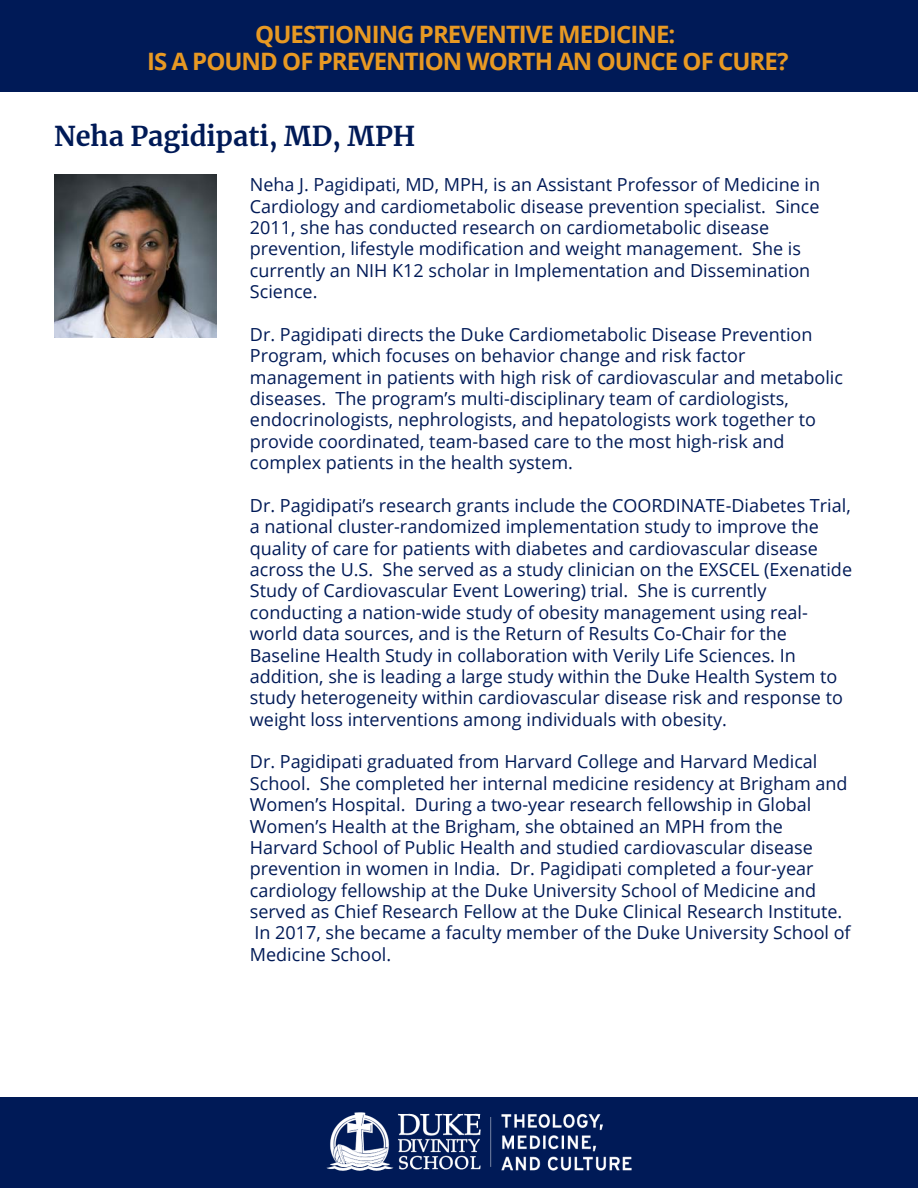
<style>
.page{position:relative;width:918px;height:1188px;background:#fff}
.page>*{position:absolute;margin:0;border:0;box-sizing:border-box;transform-origin:0 0}
.t1{font:700 27px "Merriweather";color:#001a57}
.t2{font:700 24px "Open Sans";letter-spacing:-.04em;color:#e89923}
.t3{font:18px/21.3px "Open Sans";color:#001a57}
</style>
<div class="page">
<div style="left:0;top:1096px;width:918px;height:92px;background:#001a57"></div>
<img style="left:326px;top:1112px;width:306px;height:59px">
<div style="left:0;top:0;width:918px;height:91px;background:#001a57"></div>
<img style="left:54px;top:174px;width:163px;height:163px">
<p class="t2" style="left:255px;top:18px;width:422px">QUESTIONING PREVENTIVE MEDICINE:</p>
<p class="t2" style="left:147px;top:45px;width:643px">IS A POUND OF PREVENTION WORTH AN OUNCE OF CURE?</p>
<p class="t1" style="left:54px;top:120px;width:363px">Neha Pagidipati, MD, MPH</p>
<p class="t3" style="left:250px;top:174px;width:572px">Neha J. Pagidipati, MD, MPH, is an Assistant Professor of Medicine in Cardiology and cardiometabolic disease prevention specialist. Since 2011, she has conducted research on cardiometabolic disease prevention, lifestyle modification and weight management. She is currently an NIH K12 scholar in Implementation and Dissemination Science.</p>
<p class="t3" style="left:250px;top:323px;width:595px">Dr. Pagidipati directs the Duke Cardiometabolic Disease Prevention Program, which focuses on behavior change and risk factor management in patients with high risk of cardiovascular and metabolic diseases. The program’s multi-disciplinary team of cardiologists, endocrinologists, nephrologists, and hepatologists work together to provide coordinated, team-based care to the most high-risk and complex patients in the health system.</p>
<p class="t3" style="left:250px;top:494px;width:604px">Dr. Pagidipati’s research grants include the COORDINATE-Diabetes Trial, a national cluster-randomized implementation study to improve the quality of care for patients with diabetes and cardiovascular disease across the U.S. She served as a study clinician on the EXSCEL (Exenatide Study of Cardiovascular Event Lowering) trial. She is currently conducting a nation-wide study of obesity management using real&shy;world data sources, and is the Return of Results Co-Chair for the Baseline Health Study in collaboration with Verily Life Sciences. In addition, she is leading a large study within the Duke Health System to study heterogeneity within cardiovascular disease risk and response to weight loss interventions among individuals with obesity.</p>
<p class="t3" style="left:250px;top:751px;width:602px">Dr. Pagidipati graduated from Harvard College and Harvard Medical School. She completed her internal medicine residency at Brigham and Women’s Hospital. During a two-year research fellowship in Global Women’s Health at the Brigham, she obtained an MPH from the Harvard School of Public Health and studied cardiovascular disease prevention in women in India. Dr. Pagidipati completed a four-year cardiology fellowship at the Duke University School of Medicine and served as Chief Research Fellow at the Duke Clinical Research Institute.<br>In 2017, she became a faculty member of the Duke University School of Medicine School.</p>
</div>
